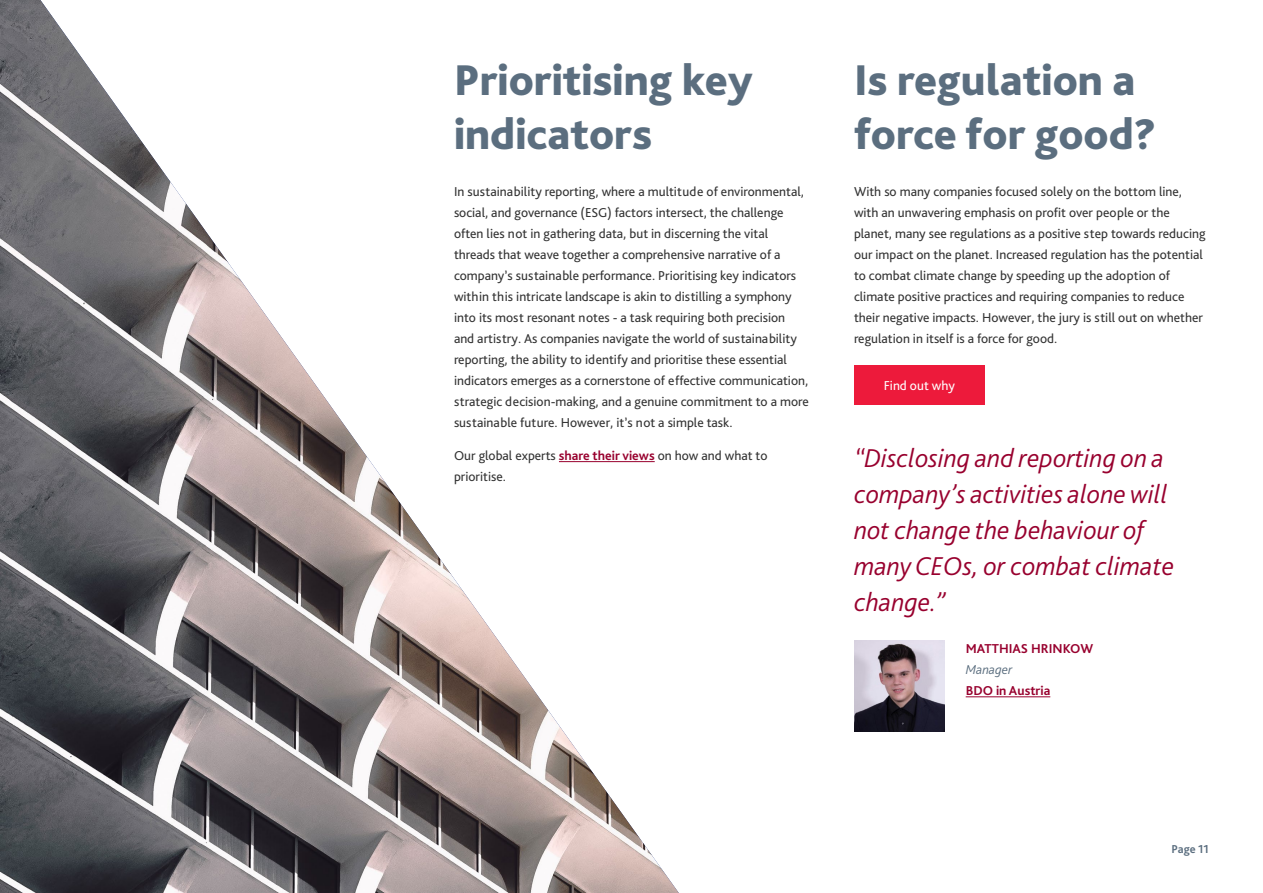
<style>
.page{position:relative;width:1263px;height:893px;background:#fff}
.page>*{position:absolute;margin:0;border:0;box-sizing:border-box;transform-origin:0 0}
.t1{font:800 45px/54px "Bliss 2";color:#5b6e7f}
.t2{font:italic 300 27px/36px "Bliss 2";color:#98002e}
.t3{font:13.5px/21px "Bliss Pro";color:#333}
.t4{font:700 13.5px "Bliss 2";color:#98002e}
.t5{font:13.5px "Bliss Pro";color:#fff}
.t6{font:italic 300 13.5px "Bliss 2";color:#5b6e7f}
.t7{font:700 12px "Bliss 2";color:#5b6e7f}
.s1{font-family:"Bliss 2";font-weight:700;color:#98002e}
</style>
<div class="page">
<div style="left:854px;top:365px;width:131px;height:40px;background:#ed1a3b"></div>
<hr style="left:966px;top:696px;width:84px;height:1px;background:#98002e">
<img style="left:854px;top:641px;width:90px;height:90px">
<img style="left:0;top:0;width:679px;height:893px">
<h1 class="t1" style="left:454px;top:51px;width:300px">Prioritising key indicators</h1>
<p class="t3" style="left:454px;top:180px;width:356px">In sustainability reporting, where a multitude of environmental, social, and governance (ESG) factors intersect, the challenge often lies not in gathering data, but in discerning the vital threads that weave together a comprehensive narrative of a company’s sustainable performance. Prioritising key indicators within this intricate landscape is akin to distilling a symphony into its most resonant notes - a task requiring both precision and artistry. As companies navigate the world of sustainability reporting, the ability to identify and prioritise these essential indicators emerges as a cornerstone of effective communication, strategic decision-making, and a genuine commitment to a more sustainable future. However, it’s not a simple task.</p>
<p class="t3" style="left:454px;top:444px;width:315px">Our global experts <span class="s1">share their views</span> on how and what to prioritise.</p>
<h1 class="t1" style="left:854px;top:51px;width:304px">Is regulation a force for good?</h1>
<p class="t3" style="left:854px;top:180px;width:353px">With so many companies focused solely on the bottom line, with an unwavering emphasis on profit over people or the planet, many see regulations as a positive step towards reducing our impact on the planet. Increased regulation has the potential to combat climate change by speeding up the adoption of climate positive practices and requiring companies to reduce their negative impacts. However, the jury is still out on whether regulation in itself is a force for good.</p>
<p class="t5" style="left:884px;top:377px;width:73px">Find out why</p>
<h2 class="t2" style="left:854px;top:439px;width:322px">“Disclosing and reporting on a company’s activities alone will not change the behaviour of many CEOs, or combat climate change.”</h2>
<p class="t4" style="left:966px;top:640px;width:129px">MATTHIAS HRINKOW</p>
<p class="t6" style="left:966px;top:661px;width:48px">Manager</p>
<p class="t4" style="left:966px;top:682px;width:86px">BDO in Austria</p>
<p class="t7" style="left:1171px;top:842px;width:39px">Page 11</p>
</div>
